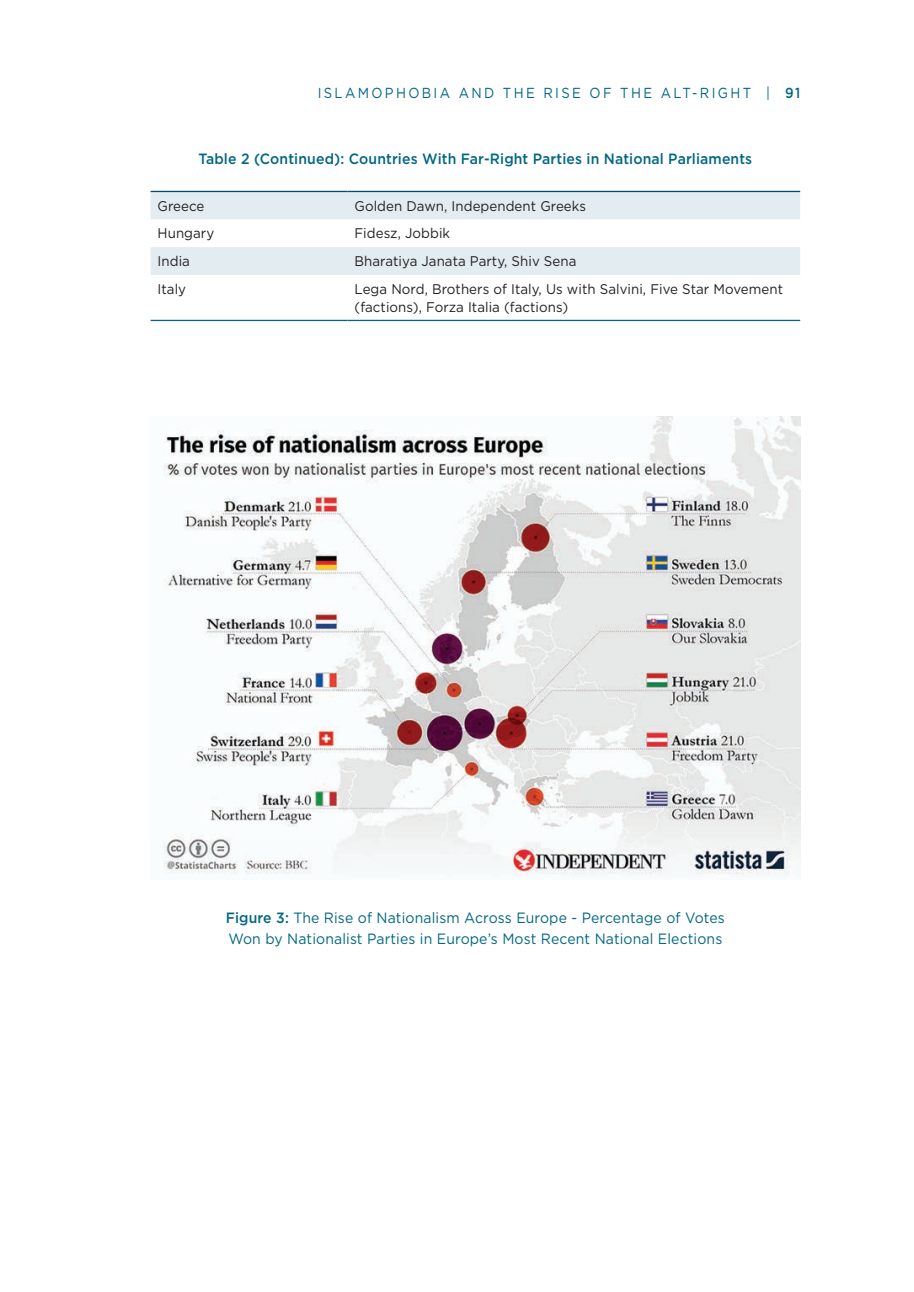
<style>
.page{position:relative;width:914px;height:1292px;background:#fff}
.page>*{position:absolute;margin:0;border:0;box-sizing:border-box;transform-origin:0 0}
.t1{font:14.88px/21px "Gotham";letter-spacing:.01em;color:#006684;scale:.94 1}
.t2{font:500 14.88px "Gotham";letter-spacing:.01em;color:#006684;scale:.94 1}
.t3{font:14.53px "Gotham";letter-spacing:.18em;color:#006684;scale:.9 1}
.t4{font:14px/17.5px "Gotham";letter-spacing:.005em;color:#231f20;scale:.95 1}
.s1{font-weight:500}
</style>
<div class="page">
<svg style="left:150px;top:192px;width:650px;height:83px;fill:#e3ecf1"></svg>
<hr style="left:150px;top:191px;width:197px;height:1px;background:#004d75">
<hr style="left:347px;top:191px;width:453px;height:1px;background:#004d75">
<hr style="left:150px;top:320px;width:197px;height:1px;background:#006684">
<hr style="left:347px;top:320px;width:453px;height:1px;background:#006684">
<img style="left:163px;top:417px;width:637px;height:458px">
<p class="t3" style="left:318px;top:84px;width:537px">ISLAMOPHOBIA AND THE RISE OF THE ALT-RIGHT | <span class="s1">91</span></p>
<p class="t2" style="left:198px;top:150px;width:590px">Table 2 (Continued): Countries With Far-Right Parties in National Parliaments</p>
<p class="t4" style="left:158px;top:196px;width:51px">Greece</p>
<p class="t4" style="left:354px;top:196px;width:245px">Golden Dawn, Independent Greeks</p>
<p class="t4" style="left:158px;top:224px;width:61px">Hungary</p>
<p class="t4" style="left:354px;top:224px;width:102px">Fidesz, Jobbik</p>
<p class="t4" style="left:158px;top:252px;width:36px">India</p>
<p class="t4" style="left:354px;top:252px;width:235px">Bharatiya Janata Party, Shiv Sena</p>
<p class="t4" style="left:158px;top:280px;width:32px">Italy</p>
<p class="t4" style="left:354px;top:280px;width:452px">Lega Nord, Brothers of Italy, Us with Salvini, Five Star Movement (factions), Forza Italia (factions)</p>
<p class="t1" style="left:226px;top:906px;width:532px"><span class="s1">Figure 3:</span> The Rise of Nationalism Across Europe - Percentage of Votes<br>Won by Nationalist Parties in Europe’s Most Recent National Elections</p>
</div>
